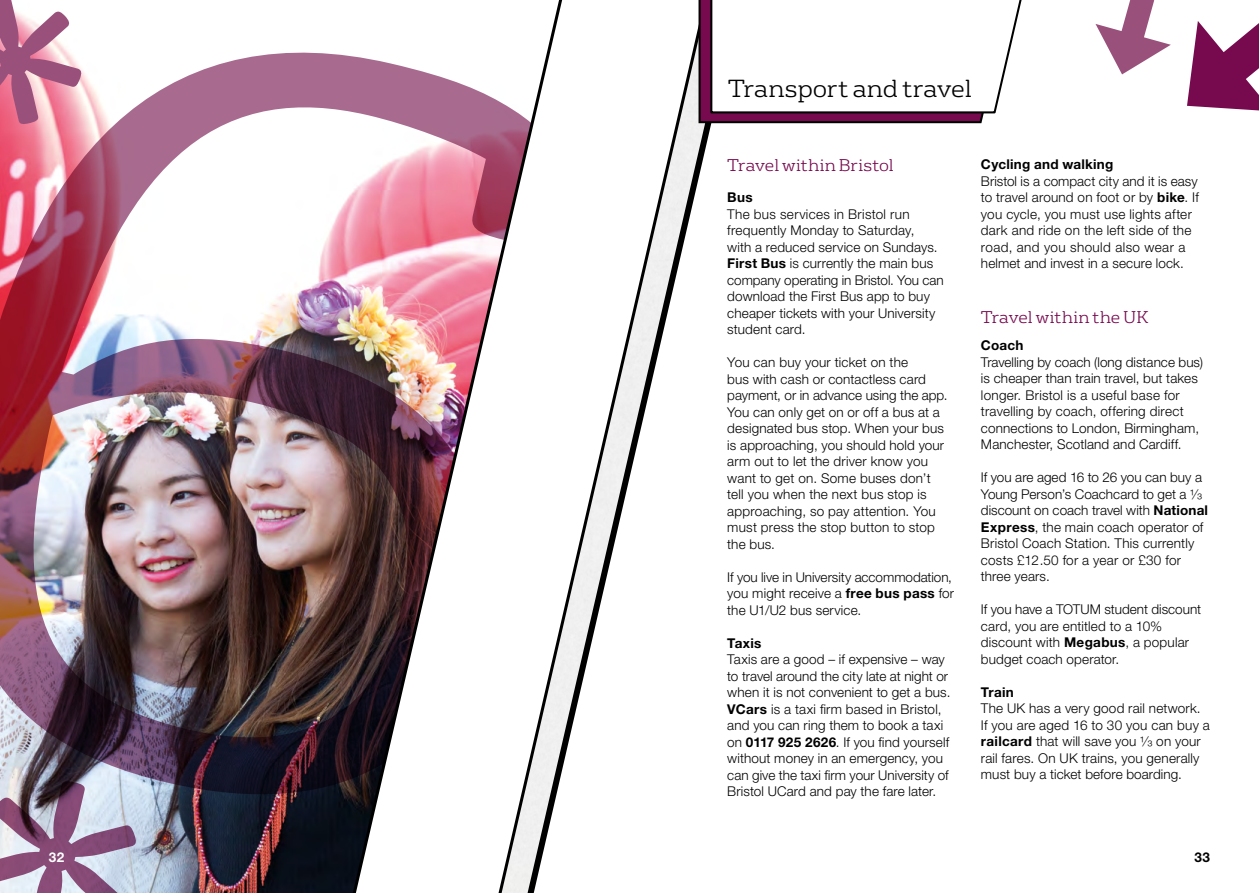
<style>
.page{position:relative;width:1259px;height:893px;background:#fff}
.page>*{position:absolute;margin:0;border:0;box-sizing:border-box;transform-origin:0 0}
.t1{font:300 24px "FS Rufus";color:#000}
.t2{font:300 16.5px "FS Rufus";letter-spacing:.01em;color:#77094f}
.t3{font:300 13.5px/16.5px "Helvetica Neue";letter-spacing:.01em;color:#000}
.t4{font:700 13.5px "Helvetica Neue";letter-spacing:.02em;color:#000}
.t5{font:700 13.5px "Helvetica Neue";color:#fff}
.s1{font-weight:700}
</style>
<div class="page">
<img style="left:137px;top:824px;width:208px;height:69px">
<img style="left:0;top:52px;width:345px;height:772px">
<svg style="left:345px;top:0;width:366px;height:893px"></svg>
<svg style="left:697px;top:0;width:325px;height:124px"></svg>
<svg style="left:1095px;top:0;width:75px;height:74px"></svg>
<svg style="left:1187px;top:21px;width:72px;height:90px"></svg>
<svg style="left:0;top:0;width:82px;height:125px"></svg>
<svg style="left:0;top:780px;width:137px;height:113px;background:#a792aa"></svg>
<h1 class="t1" style="left:728px;top:70px;width:246px">Transport and travel</h1>
<p class="t2" style="left:727px;top:152px;width:168px">Travel within Bristol</p>
<p class="t4" style="left:727px;top:189px;width:27px">Bus</p>
<p class="t3" style="left:727px;top:205px;width:218px">The bus services in Bristol run frequently Monday to Saturday,<br>with a reduced service on Sundays.<br><span class="s1">First Bus</span> is currently the main bus company operating in Bristol. You can download the First Bus app to buy cheaper tickets with your University student card.</p>
<p class="t3" style="left:727px;top:354px;width:222px">You can buy your ticket on the<br>bus with cash or contactless card payment, or in advance using the app.<br>You can only get on or off a bus at a designated bus stop. When your bus is approaching, you should hold your arm out to let the driver know you want to get on. Some buses don’t tell you when the next bus stop is approaching, so pay attention. You must press the stop button to stop the bus.</p>
<p class="t3" style="left:727px;top:568px;width:228px">If you live in University accommodation, you might receive a <span class="s1">free bus pass</span> for the U1/U2 bus service.</p>
<p class="t4" style="left:727px;top:635px;width:36px">Taxis</p>
<p class="t3" style="left:727px;top:651px;width:225px">Taxis are a good – if expensive – way to travel around the city late at night or when it is not convenient to get a bus.<br><span class="s1">VCars</span> is a taxi firm based in Bristol, and you can ring them to book a taxi on <span class="s1">0117 925 2626</span>. If you find yourself without money in an emergency, you can give the taxi firm your University of Bristol UCard and pay the fare later.</p>
<p class="t4" style="left:981px;top:156px;width:134px">Cycling and walking</p>
<p class="t3" style="left:981px;top:173px;width:219px">Bristol is a compact city and it is easy to travel around on foot or by <span class="s1">bike</span>. If you cycle, you must use lights after dark and ride on the left side of the road, and you should also wear a helmet and invest in a secure lock.</p>
<p class="t2" style="left:981px;top:304px;width:169px">Travel within the UK</p>
<p class="t4" style="left:981px;top:337px;width:44px">Coach</p>
<p class="t3" style="left:981px;top:354px;width:224px">Travelling by coach (long distance bus) is cheaper than train travel, but takes longer. Bristol is a useful base for travelling by coach, offering direct connections to London, Birmingham, Manchester, Scotland and Cardiff.</p>
<p class="t3" style="left:981px;top:469px;width:229px">If you are aged 16 to 26 you can buy a<br>Young Person’s Coachcard to get a ¹⁄³ discount on coach travel with <span class="s1">National<br>Express</span>, the main coach operator of<br>Bristol Coach Station. This currently costs £12.50 for a year or £30 for three years.</p>
<p class="t3" style="left:981px;top:601px;width:222px">If you have a TOTUM student discount card, you are entitled to a 10% discount with <span class="s1">Megabus</span>, a popular budget coach operator.</p>
<p class="t4" style="left:981px;top:684px;width:34px">Train</p>
<p class="t3" style="left:981px;top:700px;width:230px">The UK has a very good rail network.<br>If you are aged 16 to 30 you can buy a <span class="s1">railcard</span> that will save you ¹⁄³ on your rail fares. On UK trains, you generally must buy a ticket before boarding.</p>
<p class="t5" style="left:49px;top:848px;width:17px">32</p>
<p class="t4" style="left:1194px;top:848px;width:17px">33</p>
</div>
